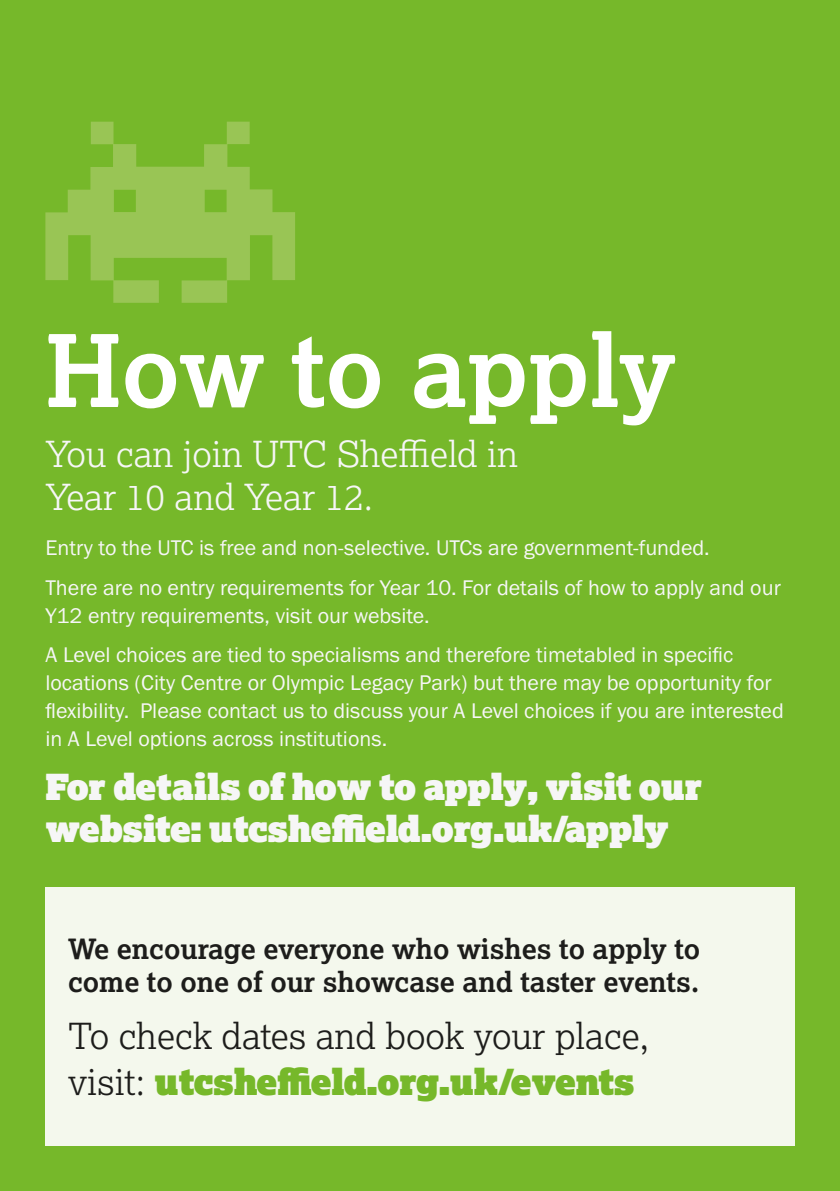
<style>
.page{position:relative;width:840px;height:1191px;background:#fff}
.page>*{position:absolute;margin:0;border:0;box-sizing:border-box;transform-origin:0 0}
.t1{font:700 100px "Lexia";color:#fff}
.t2{font:36px/42px "Lexia Typo Ad";color:#f6f6f6}
.t3{font:300 36px/43.2px "Lexia";color:#f6f6f6}
.t4{font:36px "Lexia Typo Ad";color:#76b82a}
.t5{font:300 36px "Lexia";color:#1d1d1b}
.t6{font:700 28px/33.6px "Lexia";color:#1d1d1b}
.t7{font:22px/39.4px "Franklin Gothic URW Boo";color:#f6f6f6}
.s1{font-family:"Lexia";font-weight:300;color:#1d1d1b}
</style>
<div class="page">
<div style="left:0;top:0;width:839px;height:1191px;background:#76b82a"></div>
<div style="left:45px;top:887px;width:749px;height:258px;background:#f4f8ed"></div>
<svg style="left:45px;top:122px;width:250px;height:181px;fill:#99c555"></svg>
<h1 class="t1" style="left:45px;top:308px;width:631px">How to apply</h1>
<h2 class="t3" style="left:45px;top:431px;width:474px">You can join UTC Sheffield in<br>Year 10 and Year 12.</h2>
<p class="t7" style="left:45px;top:528px;width:736px">Entry to the UTC is free and non-selective. UTCs are government-funded.<br>There are no entry requirements for Year 10. For details of how to apply and our</p>
<p class="t7" style="left:45px;top:595px;width:689px">Y12 entry requirements, visit our website.<br>A Level choices are tied to specialisms and therefore timetabled in specific</p>
<p class="t7" style="left:45px;top:668px;width:739px;line-height:28px">locations (City Centre or Olympic Legacy Park) but there may be opportunity for flexibility. Please contact us to discuss your A Level choices if you are interested in A Level options across institutions.</p>
<h2 class="t2" style="left:45px;top:766px;width:658px">For details of how to apply, visit our website: utcsheffield.org.uk/apply</h2>
<p class="t6" style="left:68px;top:931px;width:633px">We encourage everyone who wishes to apply to come to one of our showcase and taster events.</p>
<h2 class="t5" style="left:68px;top:1013px;width:582px">To check dates and book your place,</h2>
<h2 class="t4" style="left:68px;top:1063px;width:567px"><span class="s1">visit:</span> utcsheffield.org.uk/events</h2>
</div>
